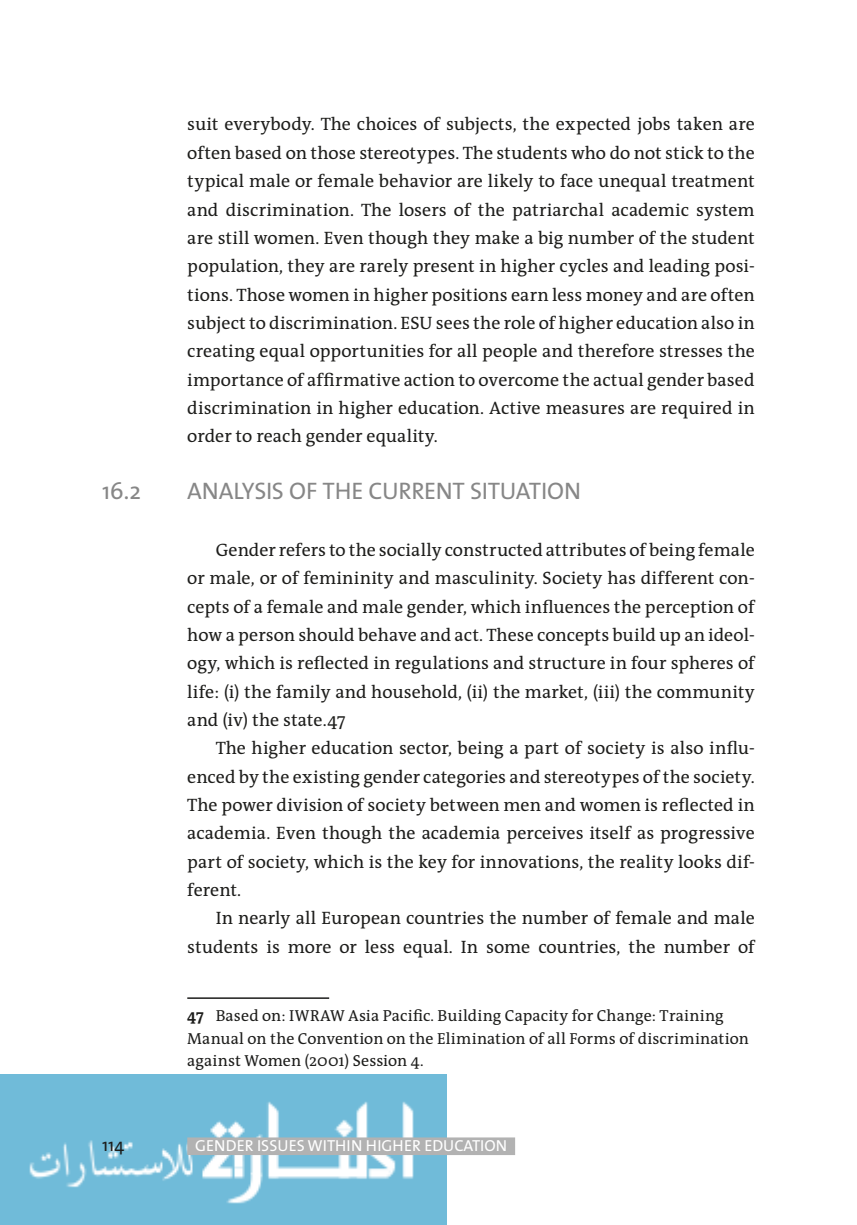
<style>
.page{position:relative;width:857px;height:1225px;background:#fff}
.page>*{position:absolute;margin:0;border:0;box-sizing:border-box;transform-origin:0 0}
.t1{font:24px "The Sans";letter-spacing:-.01em;color:#878787}
.t2{font:18px/28.4px "The Antiqua B5";letter-spacing:.005em;color:#1d1d1b;text-align:justify}
.t3{font:18px "The Sans";color:#1d1d1b}
.t4{font:16px/22.6px "The Antiqua B5";letter-spacing:.01em;color:#1d1d1b}
.t5{font:16px "The Sans";color:#fff}
.s1{font-family:"The Antiqua B7";font-weight:700}
</style>
<div class="page">
<img style="left:0;top:1075px;width:446px;height:150px">
<div style="left:187px;top:1137px;width:328px;height:18px;background:#b2b2b2"></div>
<hr style="left:187px;top:997px;width:142px;height:2px;background:#1d1d1b">
<p class="t2" style="left:187px;top:111px;width:568px">suit everybody. The choices of subjects, the expected jobs taken are often based on those stereotypes. The students who do not stick to the typical male or female behavior are likely to face unequal treatment and discrimination. The losers of the patriarchal academic system are still women. Even though they make a big number of the student population, they are rarely present in higher cycles and leading posi&shy;tions. Those women in higher positions earn less money and are often subject to discrimination. ESU sees the role of higher education also in creating equal opportunities for all people and therefore stresses the importance of affirmative action to overcome the actual gender based discrimination in higher education. Active measures are required in order to reach gender equality.</p>
<h1 class="t1" style="left:102px;top:471px;width:40px">16.2</h1>
<h1 class="t1" style="left:187px;top:471px;width:395px">ANALYSIS OF THE CURRENT SITUATION</h1>
<p class="t2" style="left:187px;top:536px;width:568px;text-indent:28px">Gender refers to the socially constructed attributes of being female or male, or of femininity and masculinity. Society has different con&shy;cepts of a female and male gender, which influences the perception of how a person should behave and act. These concepts build up an ideol&shy;ogy, which is reflected in regulations and structure in four spheres of life: (i) the family and household, (ii) the market, (iii) the community and (iv) the state.47</p>
<p class="t2" style="left:187px;top:735px;width:568px;text-indent:28px">The higher education sector, being a part of society is also influ&shy;enced by the existing gender categories and stereotypes of the society.<br>The power division of society between men and women is reflected in academia. Even though the academia perceives itself as progressive part of society, which is the key for innovations, the reality looks dif&shy;ferent.</p>
<p class="t2" style="left:187px;top:905px;width:568px;text-align:right">In nearly all European countries the number of female and male students is more or less equal. In some countries, the number of</p>
<p class="t4" style="left:187px;top:1004px;width:562px"><span class="s1">47</span> Based on: IWRAW Asia Pacific. Building Capacity for Change: Training<br>Manual on the Convention on the Elimination of all Forms of discrimination against Women (2001) Session 4.</p>
<p class="t3" style="left:102px;top:1130px;width:23px">114</p>
<p class="t5" style="left:195px;top:1132px;width:313px">GENDER ISSUES WITHIN HIGHER EDUCATION</p>
</div>
